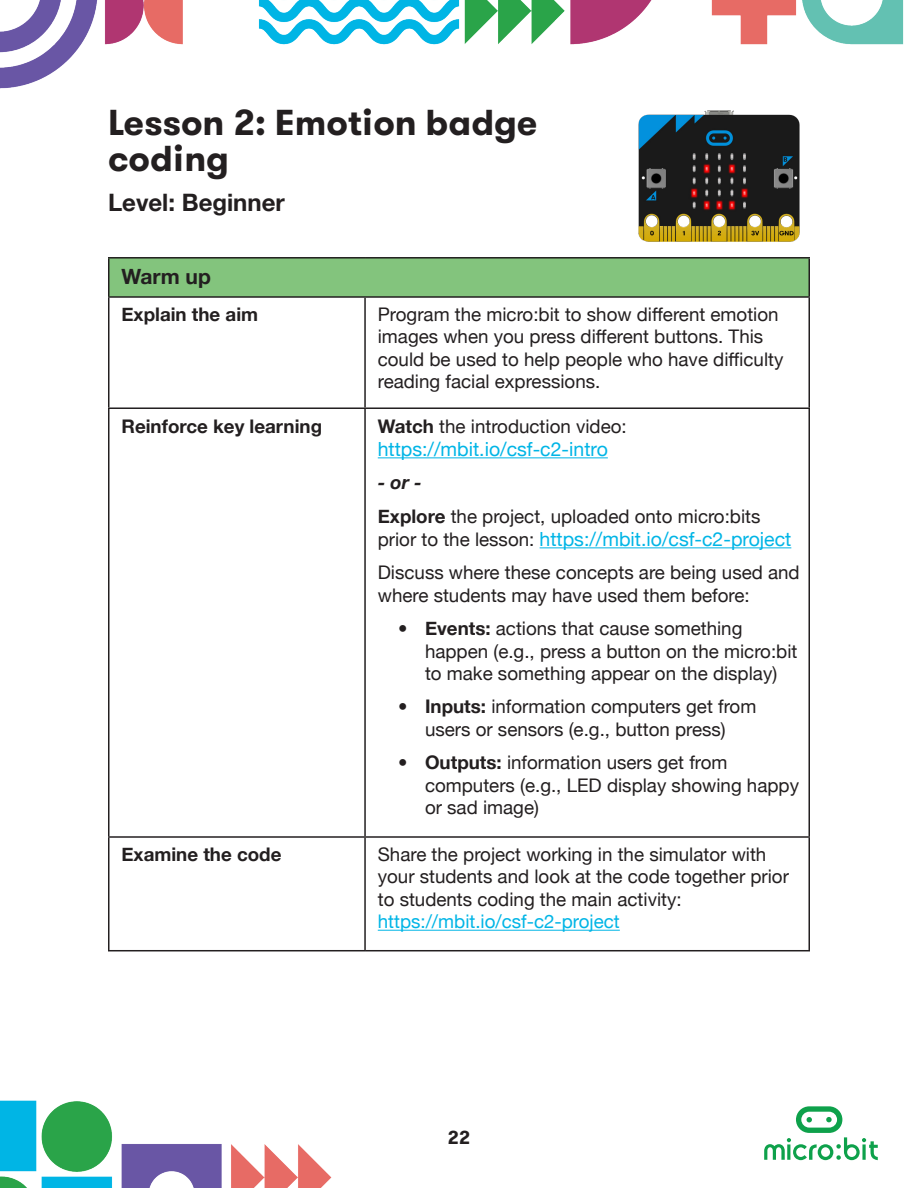
<style>
.page{position:relative;width:918px;height:1188px;background:#fff}
.page>*{position:absolute;margin:0;border:0;box-sizing:border-box;transform-origin:0 0}
.Section_Header{font:700 36px/36px "GT Walsheim";color:#231f20}
.Paragraph_Style_1{font:700 24px "Helvetica Neue";color:#231f20}
.Lesson_Table_Header{font:700 21px "Helvetica Neue";color:#231f20}
.Paragraph_Style_1-2{font:19.5px "Helvetica Neue";color:#00b5e6}
.Lesson_Table_Paragra{font:18.75px/22.5px "Helvetica Neue";color:#231f20}
.Paragraph_Style_1-3{font:18.75px "Helvetica Neue";color:#231f20}
.Lesson_Table_Subhead{font:700 18.75px "Helvetica Neue";color:#231f20}
.Paragraph_Style_1-4{font:700 18.75px "Helvetica Neue";color:#231f20}
.List{font:italic 700 18.75px "Helvetica Neue";color:#231f20}
.t1{font:700 18.75px "GT Walsheim";color:#231f20}
.s1{font-weight:700}
.s2{font-size:18.75px;color:#231f20}
.s3{color:#00b5e6}
</style>
<div class="page">
<img style="left:0;top:1100px;width:332px;height:88px">
<img style="left:0;top:0;width:904px;height:89px">
<svg style="left:764px;top:1106px;width:114px;height:54px"></svg>
<div style="left:109px;top:258px;width:700px;height:39px;background:#83c47d"></div>
<hr style="left:108px;top:257px;width:257px;height:2px;background:#231f20">
<hr style="left:108px;top:259px;width:2px;height:37px;background:#231f20">
<hr style="left:365px;top:257px;width:445px;height:2px;background:#231f20">
<hr style="left:808px;top:259px;width:2px;height:37px;background:#231f20">
<hr style="left:108px;top:296px;width:257px;height:2px;background:#231f20">
<hr style="left:108px;top:298px;width:2px;height:109px;background:#231f20">
<hr style="left:365px;top:296px;width:445px;height:2px;background:#231f20">
<hr style="left:364px;top:298px;width:2px;height:109px;background:#231f20">
<hr style="left:808px;top:298px;width:2px;height:109px;background:#231f20">
<hr style="left:108px;top:407px;width:257px;height:2px;background:#231f20">
<hr style="left:108px;top:409px;width:2px;height:427px;background:#231f20">
<hr style="left:365px;top:407px;width:445px;height:2px;background:#231f20">
<hr style="left:364px;top:409px;width:2px;height:427px;background:#231f20">
<hr style="left:808px;top:409px;width:2px;height:427px;background:#231f20">
<hr style="left:108px;top:836px;width:257px;height:2px;background:#231f20">
<hr style="left:108px;top:838px;width:2px;height:112px;background:#231f20">
<hr style="left:365px;top:836px;width:445px;height:2px;background:#231f20">
<hr style="left:364px;top:838px;width:2px;height:112px;background:#231f20">
<hr style="left:808px;top:838px;width:2px;height:112px;background:#231f20">
<hr style="left:108px;top:950px;width:257px;height:1px;background:#231f20">
<hr style="left:365px;top:950px;width:445px;height:1px;background:#231f20">
<hr style="left:378px;top:457px;width:230px;height:1px;background:#00b5e6">
<hr style="left:540px;top:547px;width:251px;height:1px;background:#00b5e6">
<hr style="left:378px;top:930px;width:242px;height:1px;background:#00b5e6">
<img style="left:638px;top:110px;width:162px;height:132px">
<p class="Section_Header" style="left:108px;top:105px;width:431px">Lesson 2: Emotion badge coding</p>
<p class="Paragraph_Style_1" style="left:108px;top:183px;width:178px">Level: Beginner</p>
<p class="Lesson_Table_Header" style="left:122px;top:260px;width:91px">Warm up</p>
<p class="Lesson_Table_Subhead" style="left:122px;top:300px;width:138px">Explain the aim</p>
<p class="Lesson_Table_Paragra" style="left:378px;top:304px;width:407px">Program the micro:bit to show different emotion images when you press different buttons. This could be used to help people who have difficulty reading facial expressions.</p>
<p class="Paragraph_Style_1-4" style="left:122px;top:411px;width:202px">Reinforce key learning</p>
<p class="Paragraph_Style_1-3" style="left:378px;top:412px;width:251px"><span class="s1">Watch</span> the introduction video:</p>
<p class="Paragraph_Style_1-2" style="left:378px;top:435px;width:232px">https://mbit.io/csf-c2-intro</p>
<p class="List" style="left:378px;top:468px;width:46px">- or -</p>
<p class="Paragraph_Style_1-3" style="left:378px;top:502px;width:384px"><span class="s1">Explore</span> the project, uploaded onto micro:bits</p>
<p class="Paragraph_Style_1-2" style="left:378px;top:525px;width:415px"><span class="s2">prior to the lesson:</span> https://mbit.io/csf-c2-project</p>
<p class="Lesson_Table_Paragra" style="left:378px;top:562px;width:423px">Discuss where these concepts are being used and where students may have used them before:</p>
<p class="Lesson_Table_Paragra" style="left:425px;top:618px;width:374px"><span class="s1">Events:</span> actions that cause something happen (e.g., press a button on the micro:bit to make something appear on the display)</p>
<p class="Lesson_Table_Paragra" style="left:425px;top:696px;width:333px"><span class="s1">Inputs:</span> information computers get from users or sensors (e.g., button press)</p>
<p class="Lesson_Table_Paragra" style="left:425px;top:752px;width:376px"><span class="s1">Outputs:</span> information users get from computers (e.g., LED display showing happy or sad image)</p>
<p class="Lesson_Table_Subhead" style="left:122px;top:840px;width:162px">Examine the code</p>
<p class="Lesson_Table_Paragra" style="left:378px;top:844px;width:413px">Share the project working in the simulator with your students and look at the code together prior to students coding the main activity: <span class="s3">https://mbit.io/csf-c2-project</span></p>
<p class="t1" style="left:448px;top:1125px;width:24px">22</p>
</div>
